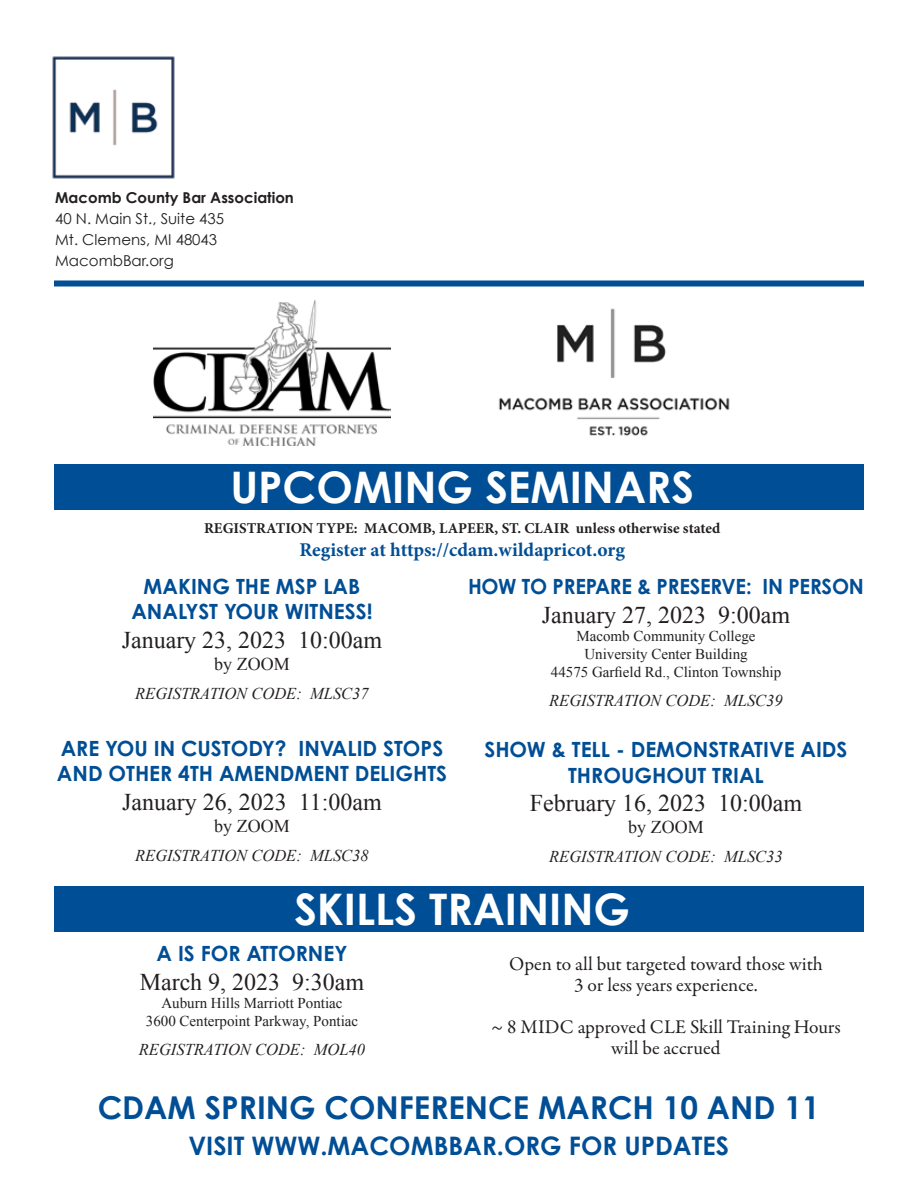
<style>
.page{position:relative;width:918px;height:1188px;background:#fff}
.page>*{position:absolute;margin:0;border:0;box-sizing:border-box;transform-origin:0 0}
.t1{font:700 43.5px "Century Gothic";color:#fff}
.t2{font:700 31.5px "Century Gothic";color:#004e95}
.t3{font:700 25.5px "Century Gothic";color:#004e95}
.t4{font:24px "Times New Roman";color:#231f20}
.t5{font:700 21px/25.2px "Century Gothic Pro";color:#004e95;text-align:center}
.t6{font:19.5px/21px "Garamond Premr Pro";color:#231f20;text-align:center}
.t7{font:700 19.5px "Minion Pro";color:#004e95}
.t8{font:18px "Times New Roman";color:#231f20}
.t9{font:italic 16.5px "Times New Roman";color:#231f20}
.t10{font:15px/18px "Times New Roman";color:#231f20;text-align:center}
.t11{font:700 15px "Minion Pro";color:#231f20}
.t12{font:15px/21px "Century Gothic";color:#231f20}
.t13{font:700 15px "Century Gothic";color:#231f20}
</style>
<div class="page">
<div style="left:54px;top:465px;width:810px;height:45px;background:#004e95"></div>
<div style="left:54px;top:887px;width:810px;height:45px;background:#004e95"></div>
<img style="left:52px;top:56px;width:123px;height:123px">
<div style="left:54px;top:280px;width:810px;height:6px;background:#004e95"></div>
<img style="left:154px;top:300px;width:237px;height:145px">
<img style="left:498px;top:308px;width:232px;height:128px">
<p class="t13" style="left:55px;top:189px;width:240px">Macomb County Bar Association</p>
<p class="t12" style="left:55px;top:208px;width:171px">40 N. Main St., Suite 435<br>Mt. Clemens, MI 48043<br>MacombBar.org</p>
<h1 class="t1" style="left:230px;top:460px;width:465px">UPCOMING SEMINARS</h1>
<p class="t11" style="left:204px;top:517px;width:518px">REGISTRATION TYPE: MACOMB, LAPEER, ST. CLAIR unless otherwise stated</p>
<p class="t7" style="left:299px;top:536px;width:327px">Register at https://cdam.wildapricot.org</p>
<p class="t5" style="left:131px;top:574px;width:243px">MAKING THE MSP LAB<br>ANALYST YOUR WITNESS!</p>
<p class="t4" style="left:122px;top:624px;width:262px">January 23, 2023 10:00am</p>
<p class="t8" style="left:214px;top:652px;width:77px">by ZOOM</p>
<p class="t9" style="left:135px;top:682px;width:235px">REGISTRATION CODE: MLSC37</p>
<p class="t5" style="left:57px;top:736px;width:392px;text-align:left">ARE YOU IN CUSTODY? INVALID STOPS<br>AND OTHER 4TH AMENDMENT DELIGHTS</p>
<p class="t4" style="left:122px;top:786px;width:261px">January 26, 2023 11:00am</p>
<p class="t8" style="left:214px;top:814px;width:77px">by ZOOM</p>
<p class="t9" style="left:135px;top:844px;width:235px">REGISTRATION CODE: MLSC38</p>
<p class="t5" style="left:468px;top:574px;width:397px">HOW TO PREPARE &amp; PRESERVE: IN PERSON</p>
<p class="t4" style="left:542px;top:599px;width:250px">January 27, 2023 9:00am</p>
<p class="t10" style="left:551px;top:627px;width:232px">Macomb Community College<br>University Center Building<br>44575 Garfield Rd., Clinton Township</p>
<p class="t9" style="left:549px;top:689px;width:235px">REGISTRATION CODE: MLSC39</p>
<p class="t5" style="left:484px;top:737px;width:365px">SHOW &amp; TELL - DEMONSTRATIVE AIDS<br>THROUGHOUT TRIAL</p>
<p class="t4" style="left:530px;top:787px;width:274px">February 16, 2023 10:00am</p>
<p class="t8" style="left:628px;top:815px;width:77px">by ZOOM</p>
<p class="t9" style="left:549px;top:845px;width:235px">REGISTRATION CODE: MLSC33</p>
<h1 class="t1" style="left:294px;top:882px;width:337px">SKILLS TRAINING</h1>
<p class="t5" style="left:157px;top:940px;width:192px">A IS FOR ATTORNEY</p>
<p class="t4" style="left:140px;top:966px;width:226px">March 9, 2023 9:30am</p>
<p class="t10" style="left:146px;top:993px;width:214px">Auburn Hills Marriott Pontiac<br>3600 Centerpoint Parkway, Pontiac</p>
<p class="t9" style="left:139px;top:1038px;width:228px">REGISTRATION CODE: MOL40</p>
<p class="t6" style="left:509px;top:953px;width:315px">Open to all but targeted toward those with<br>3 or less years experience.</p>
<p class="t6" style="left:491px;top:1016px;width:351px">~ 8 MIDC approved CLE Skill Training Hours will be accrued</p>
<h2 class="t2" style="left:98px;top:1088px;width:723px">CDAM SPRING CONFERENCE MARCH 10 AND 11</h2>
<p class="t3" style="left:188px;top:1130px;width:542px">VISIT WWW.MACOMBBAR.ORG FOR UPDATES</p>
</div>
